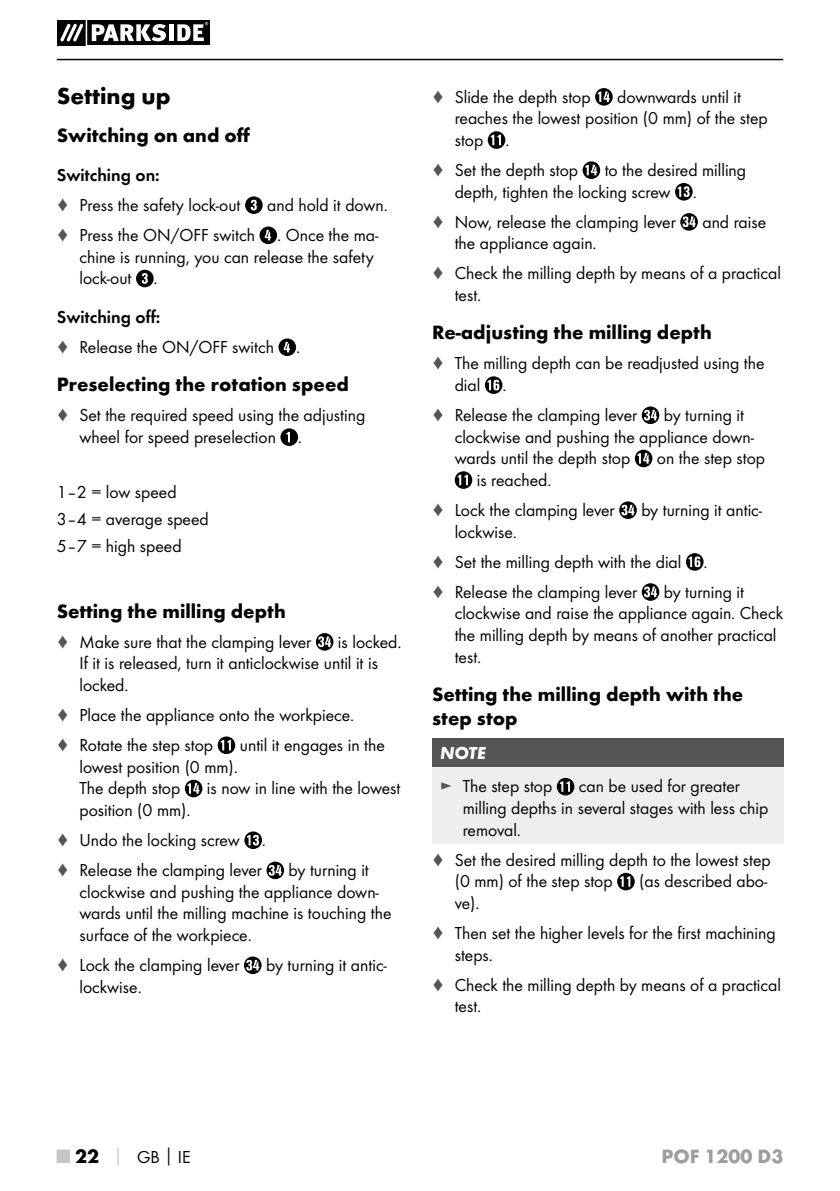
<style>
.page{position:relative;width:840px;height:1191px;background:#fff}
.page>*{position:absolute;margin:0;border:0;box-sizing:border-box;transform-origin:0 0}
.t1{font:700 24px "Futura";color:#040503}
.t2{font:700 20px/24px "Futura";color:#040503}
.t3{font:700 20px "Futura";color:#9c9e9d}
.t4{font:18px/21.6px "Futura Boo";color:#040503}
.t5{font:18px "Futura Dem";color:#040503}
.t6{font:italic 700 18px "Futura";color:#fff}
.s1{color:#555654}
.s2{font-family:"Futura";font-weight:700;font-size:20px;color:#c5c5c5}
.s3{font-family:"Futura";font-weight:700;font-size:20px}
.s4{font-family:"Futura";font-weight:700;color:#c5c5c5}
.s5{font-family:"Futura";font-weight:700}
</style>
<div class="page">
<hr style="left:57px;top:59px;width:725px;height:1px;background:#040503">
<svg style="left:57px;top:21px;width:152px;height:24px"></svg>
<svg style="left:245px;top:196px;width:17px;height:18px"></svg>
<svg style="left:259px;top:226px;width:18px;height:18px"></svg>
<svg style="left:136px;top:270px;width:17px;height:17px"></svg>
<svg style="left:278px;top:338px;width:18px;height:18px"></svg>
<svg style="left:280px;top:428px;width:18px;height:18px"></svg>
<svg style="left:316px;top:633px;width:17px;height:17px"></svg>
<svg style="left:217px;top:736px;width:18px;height:18px"></svg>
<svg style="left:185px;top:779px;width:17px;height:18px"></svg>
<svg style="left:244px;top:831px;width:18px;height:18px"></svg>
<svg style="left:266px;top:861px;width:18px;height:18px"></svg>
<svg style="left:244px;top:956px;width:17px;height:18px"></svg>
<svg style="left:595px;top:88px;width:17px;height:18px"></svg>
<svg style="left:487px;top:131px;width:18px;height:18px"></svg>
<svg style="left:582px;top:161px;width:18px;height:18px"></svg>
<svg style="left:675px;top:183px;width:17px;height:17px"></svg>
<svg style="left:680px;top:213px;width:17px;height:18px"></svg>
<svg style="left:484px;top:376px;width:18px;height:18px"></svg>
<svg style="left:641px;top:406px;width:18px;height:18px"></svg>
<svg style="left:634px;top:450px;width:18px;height:17px"></svg>
<svg style="left:454px;top:471px;width:18px;height:18px"></svg>
<svg style="left:619px;top:501px;width:17px;height:18px"></svg>
<svg style="left:686px;top:553px;width:17px;height:17px"></svg>
<svg style="left:641px;top:583px;width:18px;height:18px"></svg>
<div style="left:432px;top:738px;width:350px;height:29px;background:#555654"></div>
<div style="left:432px;top:767px;width:350px;height:76px;background:#edeeee"></div>
<svg style="left:556px;top:778px;width:18px;height:17px"></svg>
<svg style="left:617px;top:872px;width:17px;height:18px"></svg>
<h1 class="t1" style="left:57px;top:87px;width:115px">Setting up</h1>
<p class="t2" style="left:57px;top:125px;width:195px">Switching on and off</p>
<p class="t5" style="left:57px;top:167px;width:104px">Switching on:</p>
<p class="t4" style="left:57px;top:195px;width:185px"><span class="s1">♦</span> Press the safety lock-out</p>
<p class="t4" style="left:57px;top:191px;width:332px;line-height:30px;text-indent:210px">and hold it down. <span class="s1">♦</span> Press the ON/OFF switch . Once the ma-</p>
<p class="t4" style="left:79px;top:247px;width:295px">chine is running, you can release the safety lock-out .</p>
<p class="t5" style="left:57px;top:309px;width:105px">Switching off:</p>
<p class="t4" style="left:57px;top:337px;width:245px"><span class="s1">♦</span> Release the ON/OFF switch .</p>
<p class="t2" style="left:57px;top:374px;width:293px">Preselecting the rotation speed</p>
<p class="t4" style="left:79px;top:405px;width:287px;text-indent:-23px"><span class="s1">♦</span> Set the required speed using the adjusting wheel for speed preselection .</p>
<p class="t4" style="left:57px;top:479px;width:153px;line-height:27.2px">1–2 = low speed<br>3–4 = average speed<br>5–7 = high speed</p>
<p class="t2" style="left:57px;top:600px;width:230px">Setting the milling depth</p>
<p class="t4" style="left:57px;top:632px;width:256px"><span class="s1">♦</span> Make sure that the clamping lever</p>
<p class="t4" style="left:79px;top:632px;width:323px;text-indent:258px">is locked.<br>If it is released, turn it anticlockwise until it is locked.</p>
<p class="t4" style="left:57px;top:701px;width:299px;line-height:30px"><span class="s1">♦</span> Place the appliance onto the workpiece. <span class="s1">♦</span> Rotate the step stop</p>
<p class="t4" style="left:240px;top:735px;width:146px">until it engages in the</p>
<p class="t4" style="left:79px;top:757px;width:160px">lowest position (0 mm).<br>The depth stop</p>
<p class="t4" style="left:207px;top:778px;width:195px">is now in line with the lowest</p>
<p class="t4" style="left:57px;top:796px;width:211px;line-height:30px;text-indent:23px">position (0 mm).<br><span class="s1">♦</span> Undo the locking screw . <span class="s1">♦</span> Release the clamping lever</p>
<p class="t4" style="left:79px;top:860px;width:313px;text-indent:209px">by turning it clockwise and pushing the appliance down&shy;wards until the milling machine is touching the surface of the workpiece.</p>
<p class="t4" style="left:57px;top:955px;width:184px"><span class="s1">♦</span> Lock the clamping lever</p>
<p class="t4" style="left:266px;top:955px;width:122px">by turning it antic-</p>
<p class="t4" style="left:79px;top:976px;width:64px">lockwise.</p>
<p class="t4" style="left:432px;top:87px;width:160px"><span class="s1">♦</span> Slide the depth stop</p>
<p class="t4" style="left:454px;top:87px;width:314px;text-indent:162px">downwards until it reaches the lowest position (0 mm) of the step stop .</p>
<p class="t4" style="left:432px;top:160px;width:147px"><span class="s1">♦</span> Set the depth stop</p>
<p class="t4" style="left:454px;top:160px;width:293px;text-indent:150px">to the desired milling depth, tighten the locking screw .</p>
<p class="t4" style="left:432px;top:212px;width:245px"><span class="s1">♦</span> Now, release the clamping lever</p>
<p class="t4" style="left:702px;top:212px;width:65px">and raise</p>
<p class="t4" style="left:432px;top:229px;width:350px;line-height:30px;text-indent:23px">the appliance again.<br><span class="s1">♦</span> Check the milling depth by means of a practical</p>
<p class="t4" style="left:454px;top:285px;width:28px">test.</p>
<p class="t2" style="left:432px;top:322px;width:281px">Re-adjusting the milling depth</p>
<p class="t4" style="left:454px;top:353px;width:311px;text-indent:-23px"><span class="s1">♦</span> The milling depth can be readjusted using the dial .</p>
<p class="t4" style="left:432px;top:405px;width:207px"><span class="s1">♦</span> Release the clamping lever</p>
<p class="t4" style="left:454px;top:405px;width:301px;text-indent:209px">by turning it clockwise and pushing the appliance down&shy;wards until the depth stop</p>
<p class="t4" style="left:656px;top:448px;width:110px">on the step stop</p>
<p class="t4" style="left:432px;top:466px;width:184px;line-height:30px;text-indent:45px">is reached.<br><span class="s1">♦</span> Lock the clamping lever</p>
<p class="t4" style="left:641px;top:500px;width:122px">by turning it antic-</p>
<p class="t4" style="left:432px;top:517px;width:277px;line-height:30.2px;text-indent:23px">lockwise.<br><span class="s1">♦</span> Set the milling depth with the dial . <span class="s1">♦</span> Release the clamping lever</p>
<p class="t4" style="left:454px;top:582px;width:329px;text-indent:209px">by turning it clockwise and raise the appliance again. Check the milling depth by means of another practical test.</p>
<p class="t2" style="left:432px;top:684px;width:313px">Setting the milling depth with the step stop</p>
<p class="t6" style="left:440px;top:746px;width:47px">NOTE</p>
<p class="t4" style="left:440px;top:776px;width:114px"><span class="s1">►</span> The step stop</p>
<p class="t4" style="left:462px;top:776px;width:307px;text-indent:116px">can be used for greater milling depths in several stages with less chip removal.</p>
<p class="t4" style="left:454px;top:850px;width:317px;text-indent:-23px"><span class="s1">♦</span> Set the desired milling depth to the lowest step (0 mm) of the step stop</p>
<p class="t4" style="left:639px;top:871px;width:130px">(as described abo-</p>
<p class="t4" style="left:432px;top:889px;width:345px;line-height:30px;text-indent:23px">ve).<br><span class="s1">♦</span> Then set the higher levels for the first machining</p>
<p class="t4" style="left:432px;top:940px;width:350px;line-height:30px;text-indent:23px">steps.<br><span class="s1">♦</span> Check the milling depth by means of a practical</p>
<p class="t4" style="left:454px;top:996px;width:28px">test.</p>
<p class="t4" style="left:57px;top:1146px;width:135px"><span class="s2">■</span> <span class="s3">22</span> <span class="s4">│</span> GB<span class="s5">│</span>IE</p>
<p class="t3" style="left:661px;top:1148px;width:123px">POF 1200 D3</p>
</div>
